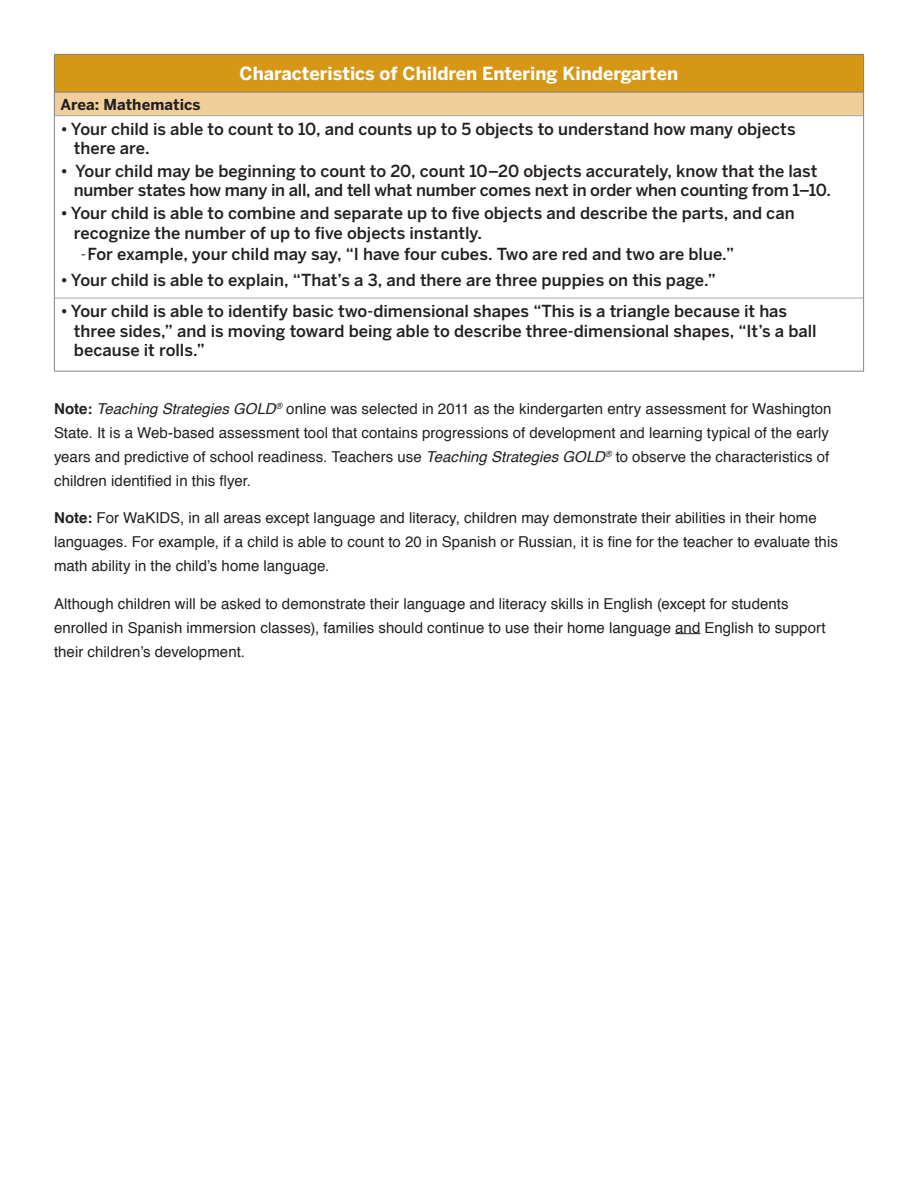
<style>
.page{position:relative;width:918px;height:1188px;background:#fff}
.page>*{position:absolute;margin:0;border:0;box-sizing:border-box;transform-origin:0 0}
.table_head{font:700 18px "Benton Sans";color:#fff}
.t1{font:500 16.5px/19.5px "Benton Sans";color:#231f20}
.Body_text{font:15px/24px "Helvetica";letter-spacing:.005em;color:#231f20}
.table_header_2{font:700 15px "Benton Sans";letter-spacing:.005em;color:#231f20}
.s1{font-weight:400}
.s2{font-weight:700}
.s3{font-style:italic}
</style>
<div class="page">
<svg style="left:675px;top:633px;width:25px;height:1px"></svg>
<div style="left:54px;top:54px;width:810px;height:38px;background:#d79716"></div>
<div style="left:54px;top:92px;width:810px;height:24px;background:#f0cf9a"></div>
<hr style="left:54px;top:54px;width:810px;height:1px;background:#808285">
<hr style="left:54px;top:55px;width:1px;height:37px;background:#808285">
<hr style="left:863px;top:55px;width:1px;height:37px;background:#808285">
<svg style="left:54px;top:92px;width:1px;height:24px"></svg>
<svg style="left:863px;top:92px;width:1px;height:24px"></svg>
<hr style="left:54px;top:116px;width:1px;height:182px;background:#808285">
<hr style="left:863px;top:116px;width:1px;height:182px;background:#808285">
<hr style="left:55px;top:92px;width:808px;height:1px;background:#808285">
<hr style="left:55px;top:115px;width:808px;height:1px;background:#a8a9ad">
<hr style="left:54px;top:298px;width:1px;height:73px;background:#808285">
<hr style="left:863px;top:298px;width:1px;height:73px;background:#808285">
<hr style="left:54px;top:371px;width:810px;height:1px;background:#808285">
<hr style="left:55px;top:298px;width:808px;height:1px;background:#a8a9ad">
<p class="table_head" style="left:240px;top:63px;width:440px">Characteristics of Children Entering Kindergarten</p>
<p class="table_header_2" style="left:60px;top:95px;width:142px">Area: Mathematics</p>
<p class="t1" style="left:74px;top:119px;width:723px;text-indent:-14px">• Your child is able to count to 10, and counts up to 5 objects to understand how many objects there are.</p>
<p class="t1" style="left:74px;top:161px;width:759px;text-indent:-14px">• Your child may be beginning to count to 20, count 10–20 objects accurately, know that the last number states how many in all, and tell what number comes next in order when counting from 1–10.</p>
<p class="t1" style="left:74px;top:203px;width:722px;text-indent:-14px">• Your child is able to combine and separate up to five objects and describe the parts, and can recognize the number of up to five objects instantly.</p>
<p class="t1" style="left:81px;top:244px;width:655px"><span class="s1">-</span>For example, your child may say, “I have four cubes. Two are red and two are blue.”</p>
<p class="t1" style="left:60px;top:270px;width:657px">• Your child is able to explain, “That’s a 3, and there are three puppies on this page.”</p>
<p class="t1" style="left:74px;top:301px;width:744px;text-indent:-14px">• Your child is able to identify basic two-dimensional shapes “This is a triangle because it has three sides,” and is moving toward being able to describe three-dimensional shapes, “It’s a ball because it rolls.”</p>
<p class="Body_text" style="left:54px;top:397px;width:779px"><span class="s2">Note:</span> <span class="s3">Teaching Strategies GOLD</span><sup>®</sup> online was selected in 2011 as the kindergarten entry assessment for Washington State. It is a Web-based assessment tool that contains progressions of development and learning typical of the early years and predictive of school readiness. Teachers use <span class="s3">Teaching Strategies GOLD</span><sup>®</sup> to observe the characteristics of children identified in this flyer.</p>
<p class="Body_text" style="left:54px;top:506px;width:785px"><span class="s2">Note:</span> For WaKIDS, in all areas except language and literacy, children may demonstrate their abilities in their home languages. For example, if a child is able to count to 20 in Spanish or Russian, it is fine for the teacher to evaluate this math ability in the child’s home language.</p>
<p class="Body_text" style="left:54px;top:592px;width:773px">Although children will be asked to demonstrate their language and literacy skills in English (except for students enrolled in Spanish immersion classes), families should continue to use their home language and English to support their children’s development.</p>
</div>
